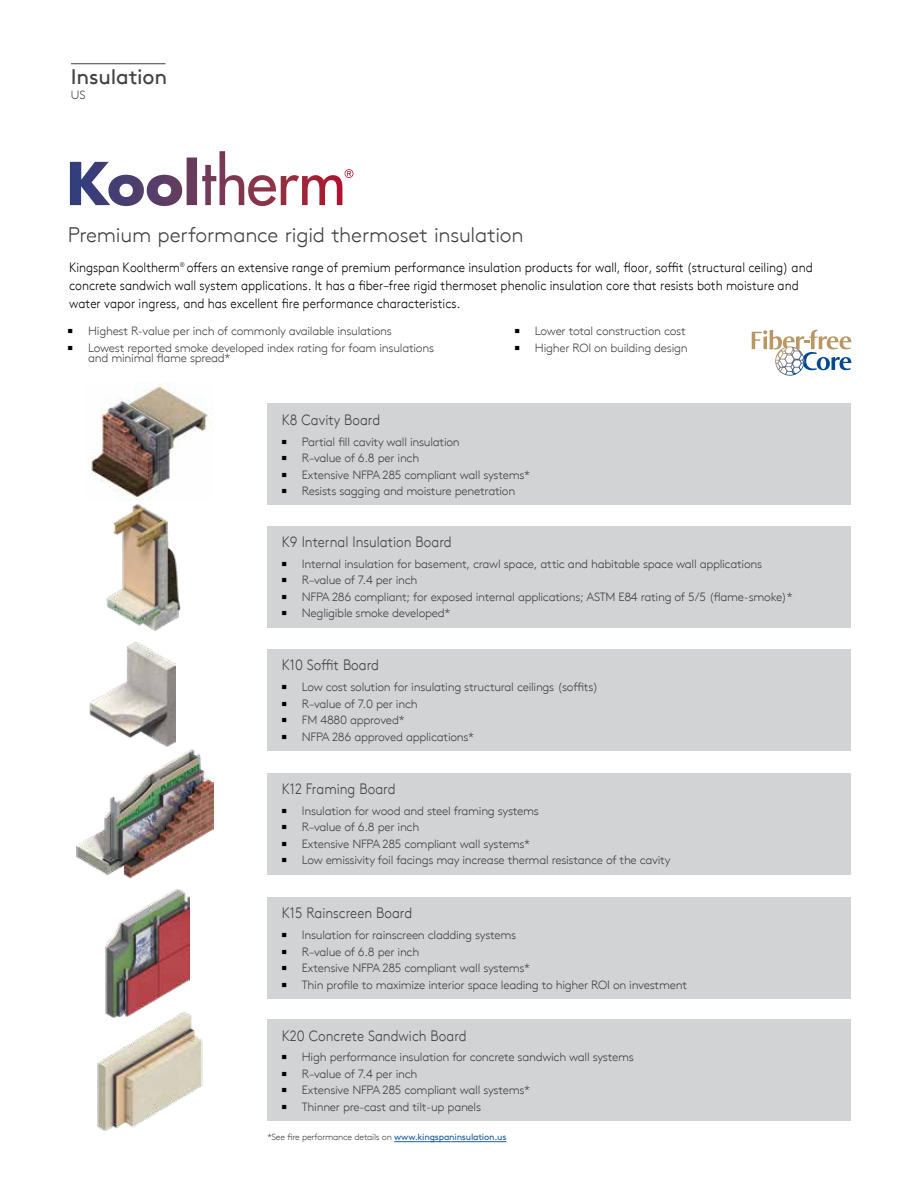
<style>
.page{position:relative;width:919px;height:1191px;background:#fff}
.page>*{position:absolute;margin:0;border:0;box-sizing:border-box;transform-origin:0 0}
.t1{font:300 21px "Brown";letter-spacing:-.01em;color:#414042}
.t2{font:21px "Brown";letter-spacing:-.01em;color:#414042}
.t3{font:300 15px "Brown";color:#414042;scale:.9 1}
.t4{font:300 13.5px/18px "Brown";color:#000;scale:.9 1}
.t5{font:300 12px/16.5px "Brown";letter-spacing:-.025em;color:#414042}
.t6{font:300 9px "Brown";letter-spacing:-.025em;color:#414042}
.s1{font-weight:400;color:#215e9e}
</style>
<div class="page">
<div style="left:267px;top:403px;width:584px;height:101px;background:#d1d3d5"></div>
<img style="left:91px;top:384px;width:122px;height:115px">
<img style="left:89px;top:642px;width:86px;height:102px">
<img style="left:76px;top:744px;width:138px;height:135px">
<img style="left:105px;top:888px;width:84px;height:121px">
<img style="left:97px;top:1009px;width:106px;height:122px">
<hr style="left:71px;top:63px;width:94px;height:1px;background:#414042">
<img style="left:70px;top:151px;width:283px;height:55px">
<img style="left:106px;top:499px;width:75px;height:132px">
<svg style="left:751px;top:330px;width:100px;height:46px"></svg>
<div style="left:267px;top:526px;width:584px;height:102px;background:#d1d3d5"></div>
<div style="left:267px;top:649px;width:584px;height:102px;background:#d1d3d5"></div>
<div style="left:267px;top:773px;width:584px;height:101px;background:#d1d3d5"></div>
<div style="left:267px;top:897px;width:584px;height:101px;background:#d1d3d5"></div>
<div style="left:267px;top:1019px;width:584px;height:102px;background:#d1d3d5"></div>
<hr style="left:394px;top:1141px;width:112px;height:1px;background:#215e9e">
<h1 class="t2" style="left:71px;top:60px;width:98px">Insulation</h1>
<p class="t5" style="left:71px;top:85px;width:16px">US</p>
<h1 class="t1" style="left:68px;top:220px;width:457px">Premium performance rigid thermoset insulation</h1>
<p class="t4" style="left:69px;top:257px;width:827px">Kingspan Kooltherm<sup>®</sup> offers an extensive range of premium performance insulation products for wall, floor, soffit (structural ceiling) and concrete sandwich wall system applications. It has a fiber–free rigid thermoset phenolic insulation core that resists both moisture and water vapor ingress, and has excellent fire performance characteristics.</p>
<p class="t5" style="left:88px;top:322px;width:347px">Highest R-value per inch of commonly available insulations<br>Lowest reported smoke developed index rating for foam insulations</p>
<p class="t5" style="left:88px;top:349px;width:144px">and minimal flame spread*</p>
<p class="t5" style="left:535px;top:322px;width:154px">Lower total construction cost<br>Higher ROI on building design</p>
<p class="t3" style="left:282px;top:408px;width:111px">K8 Cavity Board</p>
<p class="t5" style="left:302px;top:432px;width:230px">Partial fill cavity wall insulation<br>R–value of 6.8 per inch<br>Extensive NFPA 285 compliant wall systems* Resists sagging and moisture penetration</p>
<p class="t3" style="left:282px;top:531px;width:190px">K9 Internal Insulation Board</p>
<p class="t5" style="left:302px;top:554px;width:492px">Internal insulation for basement, crawl space, attic and habitable space wall applications R–value of 7.4 per inch<br>NFPA 286 compliant; for exposed internal applications; ASTM E84 rating of 5/5 (flame-smoke)* Negligible smoke developed*</p>
<p class="t3" style="left:282px;top:654px;width:110px">K10 Soffit Board</p>
<p class="t5" style="left:302px;top:678px;width:298px">Low cost solution for insulating structural ceilings (soffits)<br>R–value of 7.0 per inch<br>FM 4880 approved*<br>NFPA 286 approved applications*</p>
<p class="t3" style="left:282px;top:777px;width:128px">K12 Framing Board</p>
<p class="t5" style="left:302px;top:801px;width:370px">lnsulation for wood and steel framing systems<br>R–value of 6.8 per inch<br>Extensive NFPA 285 compliant wall systems*<br>Low emissivity foil facings may increase thermal resistance of the cavity</p>
<p class="t3" style="left:282px;top:902px;width:147px">K15 Rainscreen Board</p>
<p class="t5" style="left:302px;top:925px;width:386px">Insulation for rainscreen cladding systems<br>R–value of 6.8 per inch<br>Extensive NFPA 285 compliant wall systems*<br>Thin profile to maximize interior space leading to higher ROI on investment</p>
<p class="t3" style="left:282px;top:1024px;width:207px">K20 Concrete Sandwich Board</p>
<p class="t5" style="left:302px;top:1048px;width:333px">High performance insulation for concrete sandwich wall systems R–value of 7.4 per inch<br>Extensive NFPA 285 compliant wall systems*<br>Thinner pre-cast and tilt-up panels</p>
<p class="t6" style="left:267px;top:1130px;width:240px">*See fire performance details on <span class="s1">www.kingspaninsulation.us</span></p>
</div>
